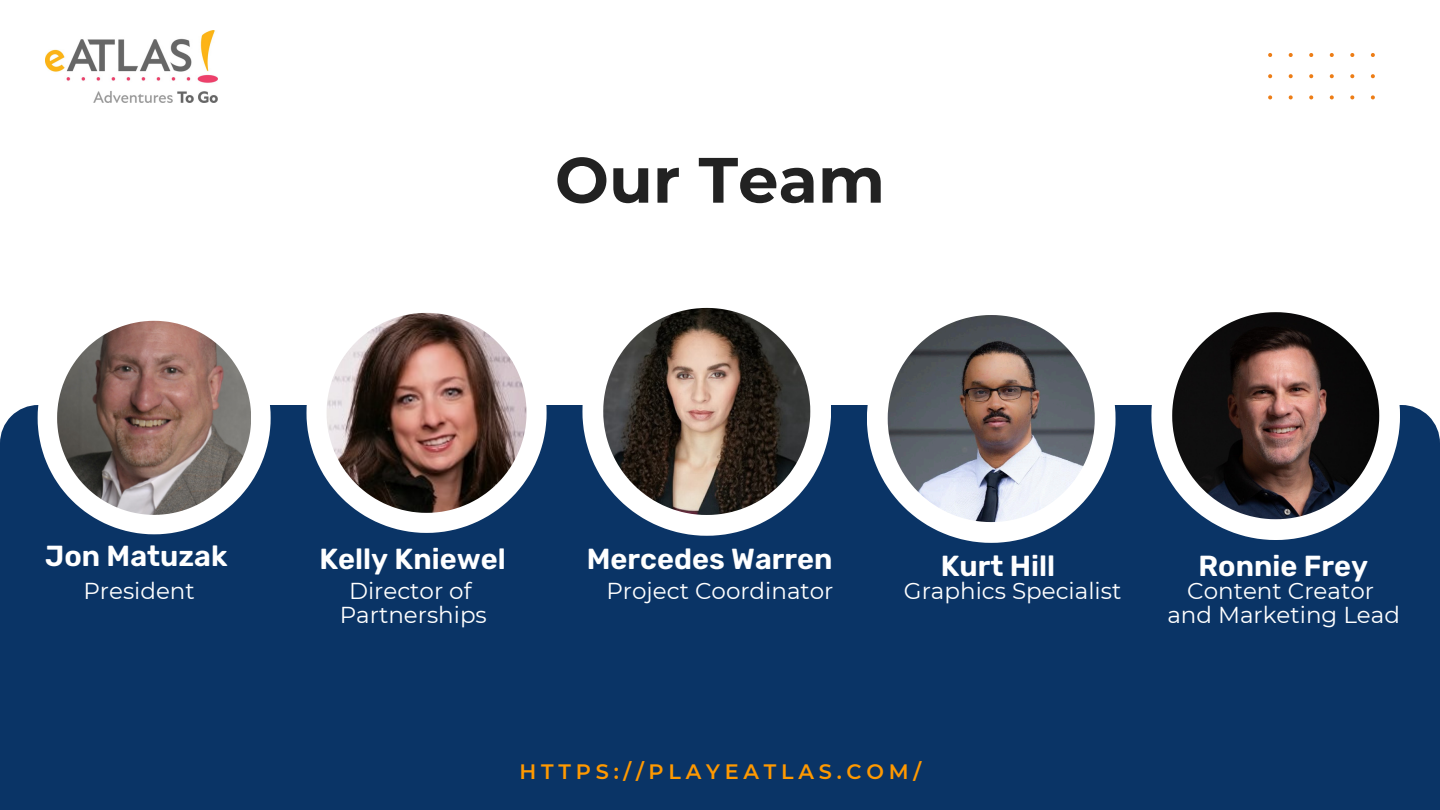
<style>
.page{position:relative;width:1440px;height:810px;background:#fff}
.page>*{position:absolute;margin:0;border:0;box-sizing:border-box;transform-origin:0 0}
.t1{font:700 64px "Montserrat";color:#222}
.t2{font:600 29px "Rubik";color:#fff}
.t3{font:23px "Montserrat";color:#fff}
.t4{font:600 20.8px "Montserrat";letter-spacing:.23em;color:#f90}
</style>
<div class="page">
<div style="left:0;top:405px;width:1440px;height:405px;background:#0a3466"></div>
<svg style="left:38px;top:320px;width:233px;height:214px"></svg>
<img style="left:57px;top:321px;width:194px;height:194px">
<svg style="left:306px;top:312px;width:241px;height:221px"></svg>
<img style="left:327px;top:313px;width:199px;height:200px">
<svg style="left:582px;top:307px;width:249px;height:229px"></svg>
<img style="left:603px;top:308px;width:207px;height:207px">
<svg style="left:1268px;top:53px;width:107px;height:47px"></svg>
<svg style="left:867px;top:405px;width:249px;height:138px;fill:#0a3466"></svg>
<img style="left:888px;top:315px;width:207px;height:207px">
<img style="left:45px;top:30px;width:173px;height:73px">
<svg style="left:1151px;top:405px;width:249px;height:135px;fill:#0a3466"></svg>
<img style="left:1172px;top:312px;width:207px;height:207px">
<p class="t1" style="left:555px;top:141px;width:332px">Our Team</p>
<p class="t2" style="left:45px;top:538px;width:184px">Jon Matuzak</p>
<h2 class="t2" style="left:319px;top:542px;width:188px">Kelly Kniewel</h2>
<p class="t2" style="left:587px;top:542px;width:247px">Mercedes Warren</p>
<p class="t2" style="left:941px;top:548px;width:116px">Kurt Hill</p>
<h2 class="t2" style="left:1199px;top:548px;width:171px">Ronnie Frey</h2>
<p class="t3" style="left:904px;top:577px;width:219px">Graphics Specialist</p>
<p class="t3" style="left:606px;top:577px;width:229px">Project Coordinator</p>
<p class="t3" style="left:1187px;top:577px;width:188px">Content Creator</p>
<h2 class="t3" style="left:1167px;top:601px;width:234px">and Marketing Lead</h2>
<h2 class="t3" style="left:83px;top:577px;width:113px">President</h2>
<p class="t3" style="left:349px;top:577px;width:124px">Director of</p>
<h2 class="t3" style="left:340px;top:601px;width:149px">Partnerships</h2>
<p class="t4" style="left:520px;top:759px;width:403px">HTTPS://PLAYEATLAS.COM/</p>
</div>
